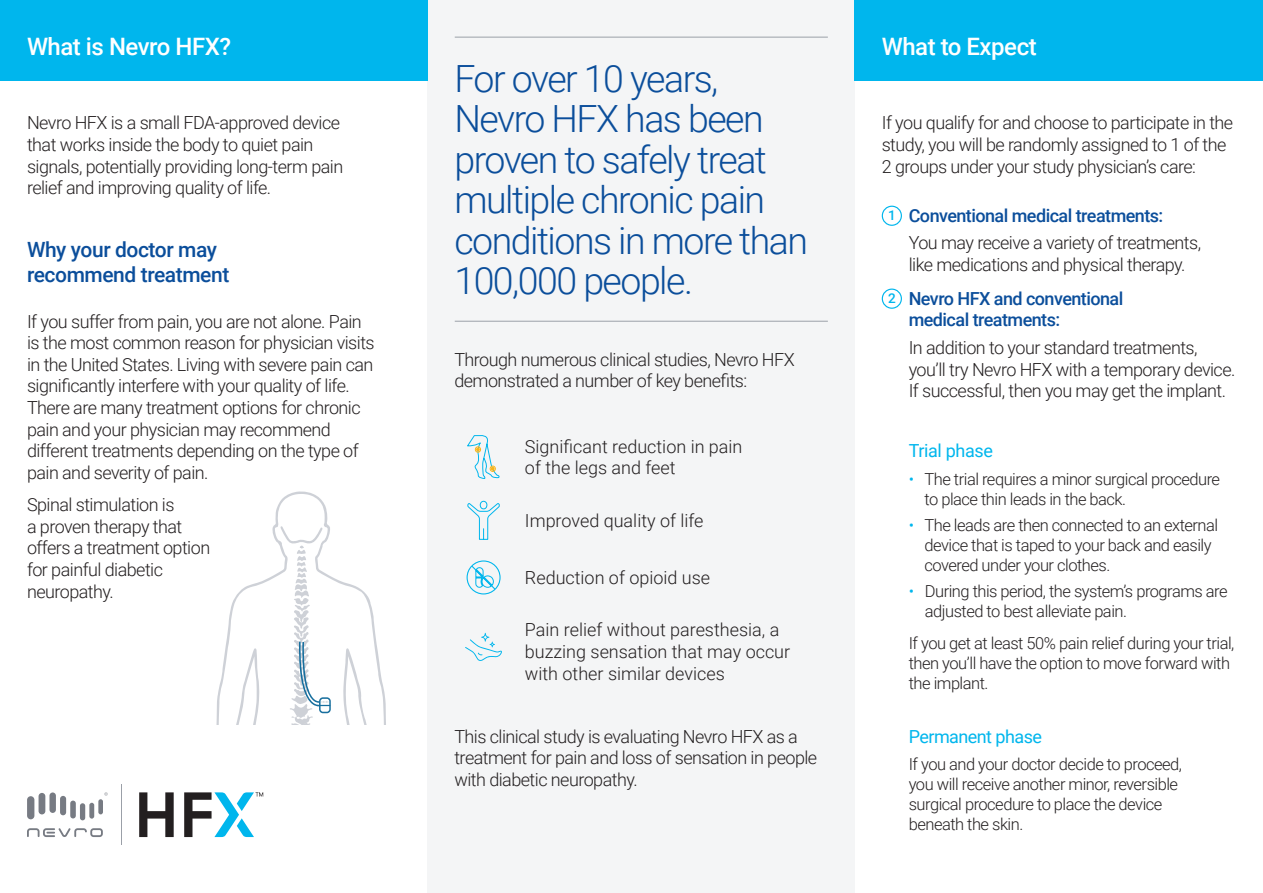
<style>
.page{position:relative;width:1263px;height:893px;background:#fff}
.page>*{position:absolute;margin:0;border:0;box-sizing:border-box;transform-origin:0 0}
.t1{font:300 37.5px/40.5px "Roboto";letter-spacing:-.04em;color:#0b4e9b}
.t2{font:500 24px "Roboto";letter-spacing:-.02em;color:#fff}
.t3{font:500 21px/25.2px "Roboto";letter-spacing:-.02em;color:#0b4e9b}
.t4{font:300 18px/21.6px "Roboto";letter-spacing:-.03em;color:#231f20}
.t5{font:300 18px/21.6px "Roboto";color:#231f20}
.t6{font:500 18px/21.6px "Roboto";letter-spacing:-.03em;color:#0b4e9b}
.t7{font:18px "Roboto";letter-spacing:-.03em;color:#00b6ed}
.t8{font:300 16.5px/19.8px "Roboto";letter-spacing:-.03em;color:#231f20}
.t9{font:500 13.5px "Roboto";color:#00b6ed}
.s1{color:#00b6ed}
</style>
<div class="page">
<div style="left:427px;top:0;width:428px;height:893px;background:#f4f5f6"></div>
<div style="left:855px;top:0;width:408px;height:81px;background:#00b6ed"></div>
<div style="left:882px;top:206px;width:20px;height:20px;border:1px solid #00b6ed;border-radius:50%"></div>
<div style="left:882px;top:289px;width:20px;height:20px;border:1px solid #00b6ed;border-radius:50%"></div>
<svg style="left:216px;top:491px;width:170px;height:233px"></svg>
<svg style="left:139px;top:792px;width:35px;height:45px"></svg>
<svg style="left:184px;top:792px;width:79px;height:45px"></svg>
<hr style="left:121px;top:784px;width:1px;height:61px;background:#9ba0a8">
<div style="left:39px;top:793px;width:6px;height:21px;background:#777b83;border-radius:3px"></div>
<div style="left:27px;top:796px;width:7px;height:23px;background:#777b83;border-radius:4px"></div>
<div style="left:49px;top:792px;width:7px;height:21px;background:#777b83;border-radius:3px"></div>
<div style="left:98px;top:799px;width:5px;height:15px;background:#777b83;border-radius:2px"></div>
<div style="left:60px;top:796px;width:6px;height:19px;background:#777b83;border-radius:3px"></div>
<div style="left:89px;top:803px;width:5px;height:16px;background:#777b83;border-radius:2px"></div>
<div style="left:80px;top:803px;width:5px;height:17px;background:#777b83;border-radius:3px"></div>
<div style="left:70px;top:801px;width:6px;height:17px;background:#777b83;border-radius:3px"></div>
<svg style="left:27px;top:828px;width:76px;height:9px"></svg>
<svg style="left:104px;top:792px;width:4px;height:4px"></svg>
<div style="left:0;top:0;width:427px;height:81px;background:#00b6ed"></div>
<svg style="left:467px;top:560px;width:34px;height:34px"></svg>
<svg style="left:467px;top:500px;width:33px;height:40px"></svg>
<svg style="left:467px;top:435px;width:33px;height:44px"></svg>
<svg style="left:465px;top:633px;width:37px;height:28px"></svg>
<hr style="left:455px;top:37px;width:373px;height:1px;background:#9ba0a8">
<hr style="left:455px;top:321px;width:373px;height:1px;background:#9ba0a8">
<h2 class="t2" style="left:27px;top:29px;width:206px">What is Nevro HFX?</h2>
<h2 class="t2" style="left:882px;top:29px;width:156px">What to Expect</h2>
<h1 class="t1" style="left:454px;top:57px;width:355px">For over 10 years,<br>Nevro HFX has been proven to safely treat multiple chronic pain conditions in more than<br>100,000 people.</h1>
<p class="t4" style="left:27px;top:112px;width:318px">Nevro HFX is a small FDA-approved device that works inside the body to quiet pain signals, potentially providing long-term pain relief and improving quality of life.</p>
<p class="t4" style="left:882px;top:112px;width:353px">If you qualify for and choose to participate in the study, you will be randomly assigned to 1 of the<br>2 groups under your study physician’s care:</p>
<p class="t6" style="left:909px;top:204px;width:256px">Conventional medical treatments:</p>
<p class="t4" style="left:909px;top:231px;width:294px">You may receive a variety of treatments, like medications and physical therapy.</p>
<p class="t6" style="left:909px;top:287px;width:216px">Nevro HFX and conventional medical treatments:</p>
<p class="t4" style="left:909px;top:336px;width:328px">In addition to your standard treatments, you’ll try Nevro HFX with a temporary device.<br>If successful, then you may get the implant.</p>
<p class="t9" style="left:888px;top:206px;width:9px">1</p>
<p class="t3" style="left:27px;top:236px;width:204px">Why your doctor may recommend treatment</p>
<p class="t9" style="left:888px;top:289px;width:9px">2</p>
<p class="t4" style="left:27px;top:310px;width:349px">If you suffer from pain, you are not alone. Pain is the most common reason for physician visits in the United States. Living with severe pain can significantly interfere with your quality of life.<br>There are many treatment options for chronic pain and your physician may recommend different treatments depending on the type of pain and severity of pain.</p>
<p class="t4" style="left:27px;top:493px;width:185px">Spinal stimulation is<br>a proven therapy that offers a treatment option for painful diabetic neuropathy.</p>
<p class="t4" style="left:454px;top:348px;width:342px">Through numerous clinical studies, Nevro HFX demonstrated a number of key benefits:</p>
<p class="t5" style="left:525px;top:435px;width:219px">Significant reduction in pain of the legs and feet</p>
<p class="t5" style="left:525px;top:509px;width:180px">Improved quality of life</p>
<p class="t5" style="left:525px;top:566px;width:187px">Reduction of opioid use</p>
<p class="t5" style="left:525px;top:619px;width:267px">Pain relief without paresthesia, a buzzing sensation that may occur with other similar devices</p>
<p class="t7" style="left:909px;top:438px;width:86px">Trial phase</p>
<p class="t8" style="left:924px;top:468px;width:297px;text-indent:-16px"><span class="s1">•</span> The trial requires a minor surgical procedure to place thin leads in the back.</p>
<p class="t8" style="left:924px;top:514px;width:295px;text-indent:-16px"><span class="s1">•</span> The leads are then connected to an external device that is taped to your back and easily covered under your clothes.</p>
<p class="t8" style="left:925px;top:580px;width:304px;text-indent:-16px"><span class="s1">•</span> During this period, the system’s programs are adjusted to best alleviate pain.</p>
<p class="t8" style="left:909px;top:633px;width:327px">If you get at least 50% pain relief during your trial, then you’ll have the option to move forward with the implant.</p>
<p class="t4" style="left:454px;top:725px;width:364px">This clinical study is evaluating Nevro HFX as a treatment for pain and loss of sensation in people with diabetic neuropathy.</p>
<p class="t7" style="left:909px;top:723px;width:135px">Permanent phase</p>
<p class="t8" style="left:909px;top:754px;width:275px">If you and your doctor decide to proceed, you will receive another minor, reversible surgical procedure to place the device beneath the skin.</p>
</div>
